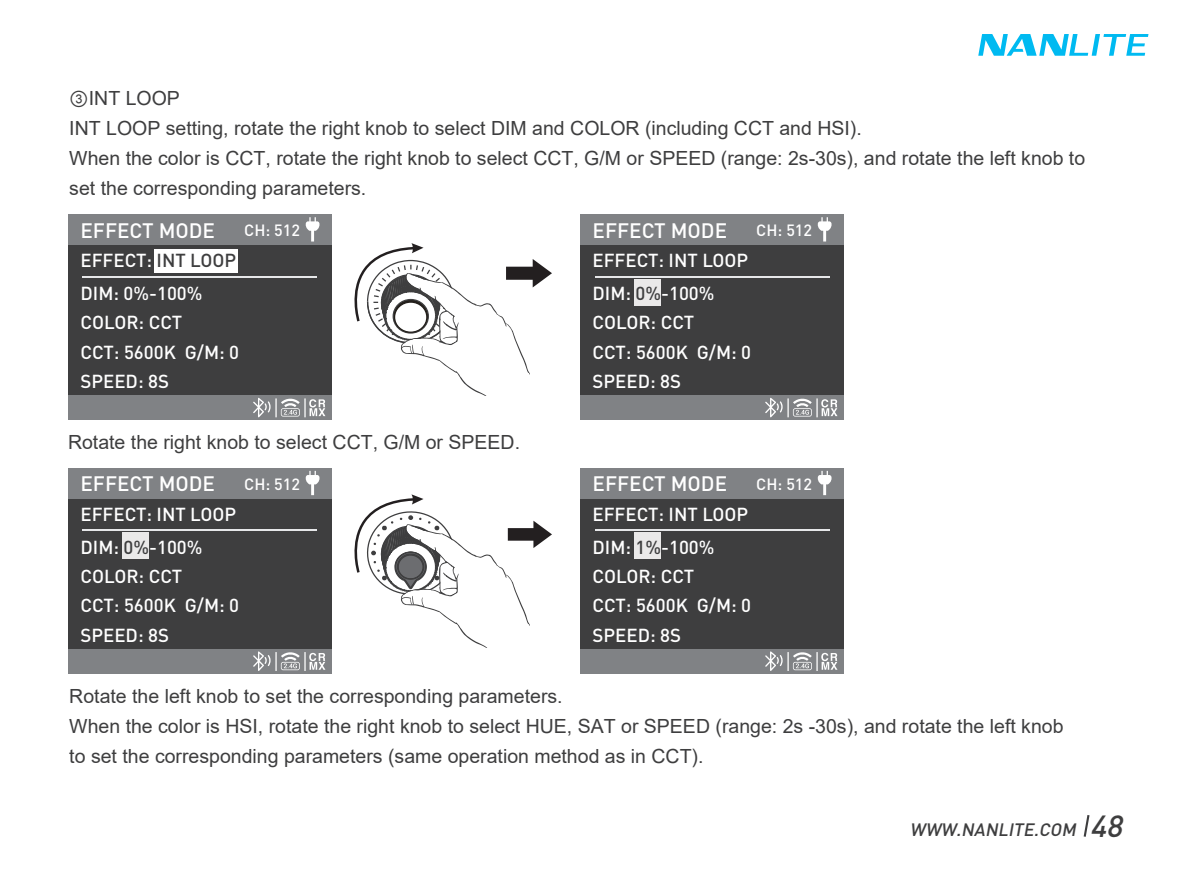
<style>
.page{position:relative;width:1191px;height:893px;background:#fff}
.page>*{position:absolute;margin:0;border:0;box-sizing:border-box;transform-origin:0 0}
.t1{font:500 20.7px "DIN Pro";color:#fff}
.t2{font:19.5px/30px "Arial";color:#3e3e3f}
.t3{font:500 18.6px/29.4px "DIN Pro";color:#fff}
.t4{font:italic 500 17.7px "DIN Pro";color:#3e3e3f}
.t5{font:500 16.2px "DIN Pro";color:#fff}
.s1{font-family:"Arial Unicode MS"}
.s2{color:#3e3e3f}
.s3{font-size:30.3px}
</style>
<div class="page">
<svg style="left:1083px;top:815px;width:7px;height:22px"></svg>
<svg style="left:978px;top:34px;width:170px;height:22px"></svg>
<div style="left:68px;top:215px;width:264px;height:205px;background:#3e3e3f"></div>
<hr style="left:83px;top:276px;width:234px;height:2px;background:#e6e7e9">
<div style="left:154px;top:249px;width:84px;height:24px;background:#fff"></div>
<div style="left:68px;top:215px;width:264px;height:30px;background:#808285"></div>
<svg style="left:306px;top:217px;width:13px;height:25px"></svg>
<div style="left:68px;top:395px;width:264px;height:25px;background:#808285"></div>
<svg style="left:253px;top:398px;width:72px;height:19px"></svg>
<svg style="left:354px;top:243px;width:198px;height:153px"></svg>
<svg style="left:354px;top:494px;width:198px;height:153px"></svg>
<div style="left:580px;top:215px;width:264px;height:205px;background:#3e3e3f"></div>
<hr style="left:595px;top:276px;width:234px;height:2px;background:#e6e7e9">
<div style="left:634px;top:279px;width:27px;height:26px;background:#eae9e9"></div>
<div style="left:580px;top:215px;width:264px;height:30px;background:#808285"></div>
<svg style="left:817px;top:217px;width:14px;height:25px"></svg>
<div style="left:580px;top:395px;width:264px;height:25px;background:#808285"></div>
<svg style="left:765px;top:398px;width:72px;height:19px"></svg>
<div style="left:68px;top:468px;width:264px;height:205px;background:#3e3e3f"></div>
<hr style="left:83px;top:530px;width:234px;height:1px;background:#e6e7e9">
<div style="left:123px;top:533px;width:26px;height:26px;background:#eae9e9"></div>
<div style="left:68px;top:468px;width:264px;height:31px;background:#808285"></div>
<svg style="left:306px;top:471px;width:13px;height:24px"></svg>
<div style="left:68px;top:649px;width:264px;height:24px;background:#808285"></div>
<svg style="left:253px;top:651px;width:72px;height:20px"></svg>
<div style="left:580px;top:468px;width:264px;height:205px;background:#3e3e3f"></div>
<hr style="left:595px;top:530px;width:234px;height:1px;background:#e6e7e9">
<div style="left:634px;top:533px;width:27px;height:26px;background:#eae9e9"></div>
<div style="left:580px;top:468px;width:264px;height:31px;background:#808285"></div>
<svg style="left:817px;top:471px;width:14px;height:24px"></svg>
<div style="left:580px;top:649px;width:264px;height:24px;background:#808285"></div>
<svg style="left:765px;top:651px;width:72px;height:20px"></svg>
<p class="t2" style="left:69px;top:83px;width:1017px"><span class="s1">③</span>INT LOOP<br>INT LOOP setting, rotate the right knob to select DIM and COLOR (including CCT and HSI).<br>When the color is CCT, rotate the right knob to select CCT, G/M or SPEED (range: 2s-30s), and rotate the left knob to set the corresponding parameters.</p>
<p class="t1" style="left:80px;top:216px;width:136px">EFFECT MODE</p>
<p class="t5" style="left:244px;top:219px;width:57px">CH: 512</p>
<p class="t1" style="left:592px;top:216px;width:136px">EFFECT MODE</p>
<p class="t5" style="left:756px;top:219px;width:57px">CH: 512</p>
<p class="t3" style="left:80px;top:245px;width:157px">EFFECT: <span class="s2">INT LOOP</span></p>
<p class="t3" style="left:592px;top:245px;width:157px">EFFECT: INT LOOP</p>
<p class="t3" style="left:80px;top:278px;width:160px">DIM: 0%-100%<br>COLOR: CCT<br>CCT: 5600K G/M: 0<br>SPEED: 8S</p>
<p class="t3" style="left:592px;top:278px;width:160px">DIM: <span class="s2">0%</span>-100%<br>COLOR: CCT<br>CCT: 5600K G/M: 0<br>SPEED: 8S</p>
<p class="t2" style="left:68px;top:427px;width:453px">Rotate the right knob to select CCT, G/M or SPEED.</p>
<p class="t1" style="left:80px;top:470px;width:136px">EFFECT MODE</p>
<p class="t5" style="left:244px;top:473px;width:57px">CH: 512</p>
<p class="t1" style="left:592px;top:470px;width:136px">EFFECT MODE</p>
<p class="t5" style="left:756px;top:473px;width:57px">CH: 512</p>
<p class="t3" style="left:80px;top:499px;width:157px">EFFECT: INT LOOP</p>
<p class="t3" style="left:592px;top:499px;width:157px">EFFECT: INT LOOP</p>
<p class="t3" style="left:80px;top:531px;width:160px">DIM: <span class="s2">0%</span>-100%<br>COLOR: CCT<br>CCT: 5600K G/M: 0<br>SPEED: 8S</p>
<p class="t3" style="left:592px;top:531px;width:160px">DIM: <span class="s2">1%</span>-100%<br>COLOR: CCT<br>CCT: 5600K G/M: 0<br>SPEED: 8S</p>
<p class="t2" style="left:69px;top:681px;width:995px">Rotate the left knob to set the corresponding parameters.<br>When the color is HSI, rotate the right knob to select HUE, SAT or SPEED (range: 2s -30s), and rotate the left knob to set the corresponding parameters (same operation method as in CCT).</p>
<p class="t4" style="left:910px;top:817px;width:221px">WWW.NANLITE.COM <span class="s3">48</span></p>
</div>
